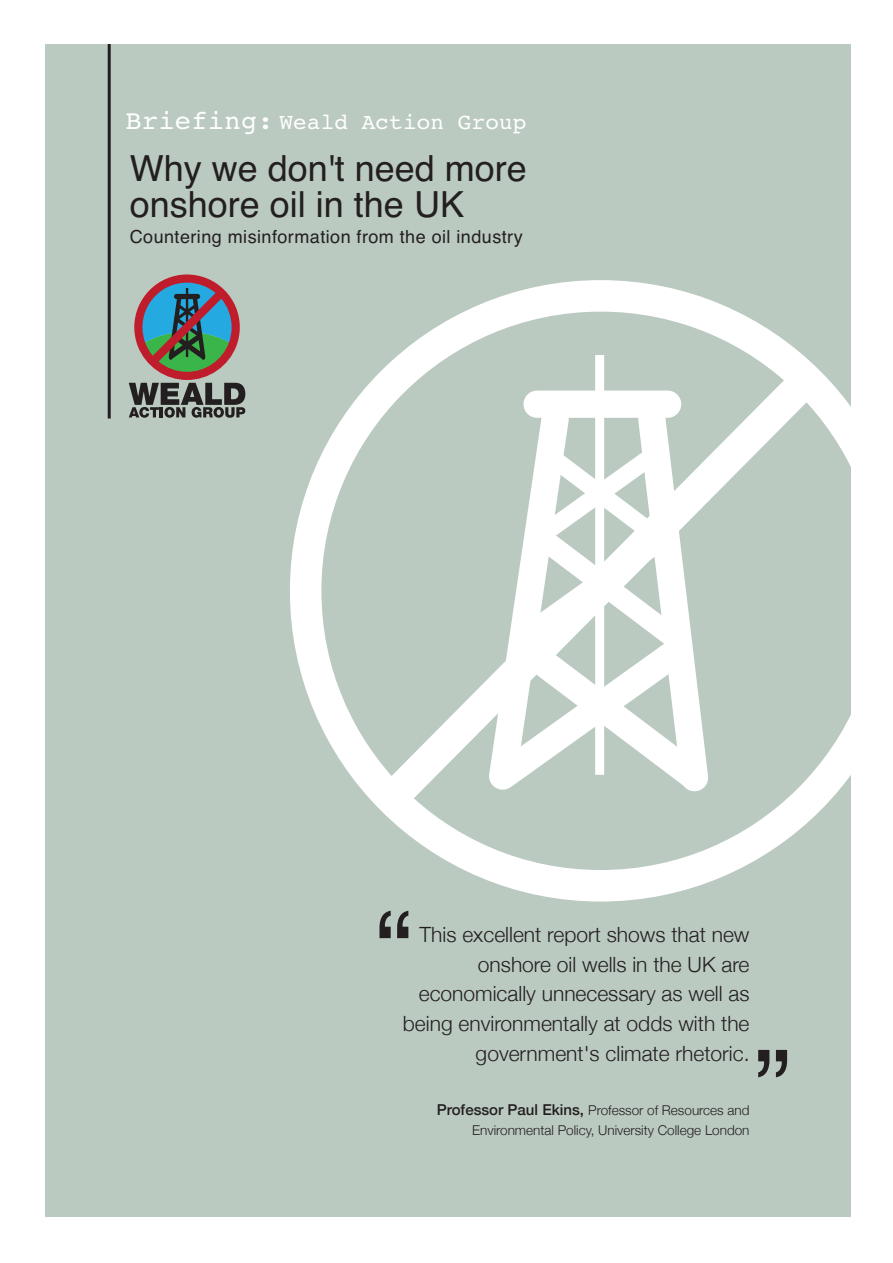
<style>
.page{position:relative;width:893px;height:1263px;background:#fff}
.page>*{position:absolute;margin:0;border:0;box-sizing:border-box;transform-origin:0 0}
.t1{font:107.55px "Helvetica";color:#231f20}
.t2{font:36px/36.3px "Helvetica";color:#231f20}
.t3{font:22.5px "Courier";letter-spacing:.01em;color:#fff}
.t4{font:300 21px/29.7px "Helvetica Neue";color:#231f20;text-align:right}
.t5{font:18px "Helvetica";letter-spacing:.025em;color:#231f20}
.t6{font:300 13.5px/20px "Helvetica Neue";color:#231f20;text-align:right}
.s1{font-size:27px}
.s2{font-weight:500;font-size:15px}
</style>
<div class="page">
<div style="left:45px;top:44px;width:805px;height:1173px;background:#bbcac1"></div>
<svg style="left:290px;top:280px;width:561px;height:621px"></svg>
<svg style="left:352px;top:336px;width:499px;height:502px"></svg>
<div style="left:523px;top:391px;width:158px;height:27px;background:#fff;border-radius:14px"></div>
<div style="left:595px;top:355px;width:9px;height:420px;background:#fff"></div>
<svg style="left:488px;top:404px;width:221px;height:388px"></svg>
<svg style="left:129px;top:274px;width:116px;height:144px"></svg>
<hr style="left:108px;top:44px;width:3px;height:374px;background:#231f20">
<p class="t3" style="left:126px;top:108px;width:402px"><span class="s1">Briefing:</span> Weald Action Group</p>
<h2 class="t2" style="left:130px;top:150px;width:399px">Why we don't need more onshore oil in the UK</h2>
<p class="t5" style="left:130px;top:227px;width:394px">Countering misinformation from the oil industry</p>
<h1 class="t1" style="left:375px;top:889px;width:37px">“</h1>
<p class="t4" style="left:403px;top:919px;width:348px">This excellent report shows that new onshore oil wells in the UK are economically unnecessary as well as being environmentally at odds with the government's climate rhetoric.</p>
<p class="t6" style="left:437px;top:1100px;width:314px"><span class="s2">Professor Paul Ekins,</span> Professor of Resources and<br>Environmental Policy, University College London</p>
<h1 class="t1" style="left:791px;top:1099px;width:37px;rotate:-180deg">“</h1>
</div>
